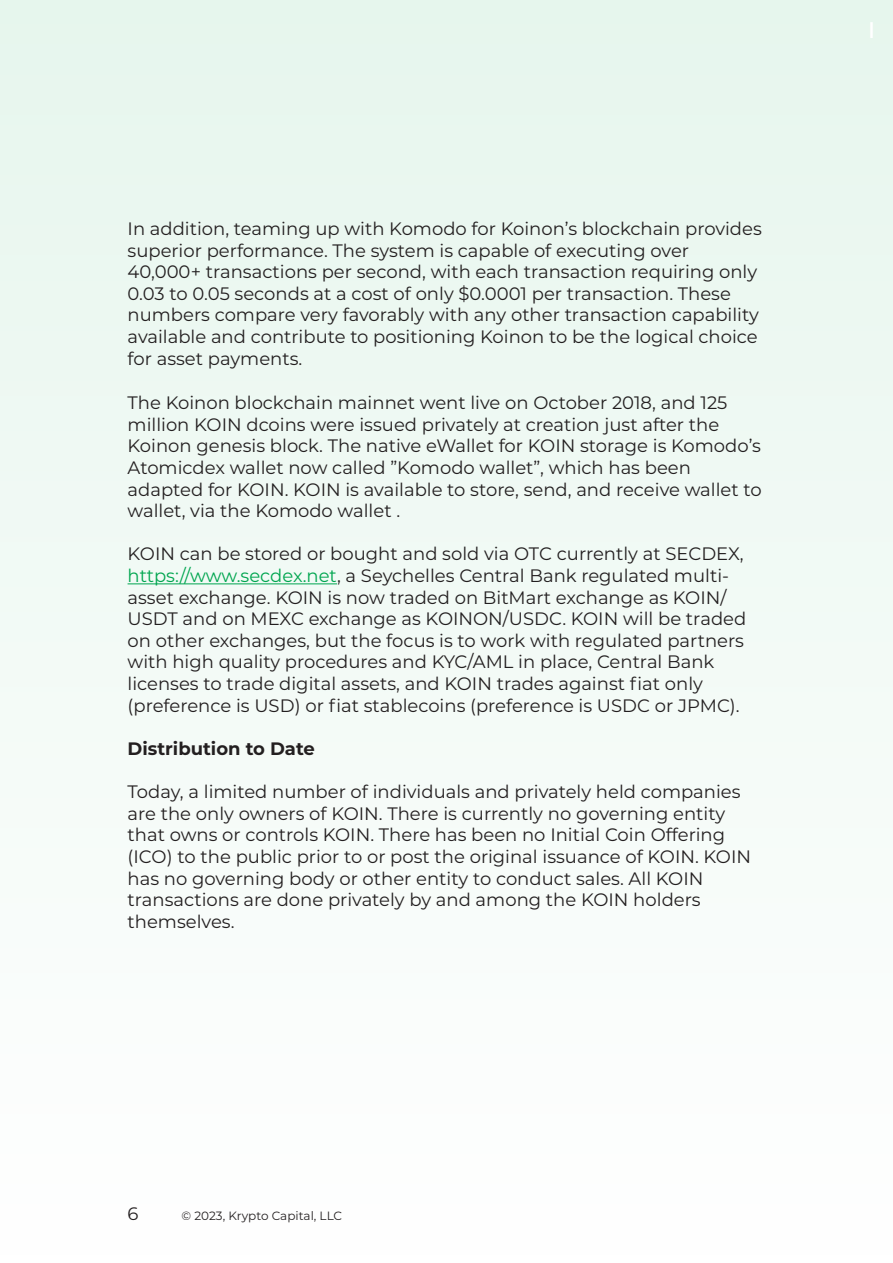
<style>
.page{position:relative;width:893px;height:1263px;background:#f2faf6}
.page>*{position:absolute;margin:0;border:0;box-sizing:border-box;transform-origin:0 0}
.t1{font:22.5px "Alternate Gothic No 2 BT";color:#fff}
.t2{font:18px/21.6px "Montserrat";color:#231f20}
.t3{font:700 18px "Montserrat";color:#231f20}
.t4{font:12px "Montserrat";color:#231f20}
.s1{color:#00a54f}
</style>
<div class="page">
<hr style="left:128px;top:583px;width:209px;height:1px;background:#00a54f">
<p class="t2" style="left:128px;top:217px;width:636px">In addition, teaming up with Komodo for Koinon’s blockchain provides superior performance. The system is capable of executing over 40,000+ transactions per second, with each transaction requiring only 0.03 to 0.05 seconds at a cost of only $0.0001 per transaction. These numbers compare very favorably with any other transaction capability available and contribute to positioning Koinon to be the logical choice for asset payments.</p>
<p class="t2" style="left:128px;top:391px;width:636px">The Koinon blockchain mainnet went live on October 2018, and 125 million KOIN dcoins were issued privately at creation just after the Koinon genesis block. The native eWallet for KOIN storage is Komodo’s Atomicdex wallet now called ”Komodo wallet”, which has been adapted for KOIN. KOIN is available to store, send, and receive wallet to wallet, via the Komodo wallet .</p>
<p class="t2" style="left:128px;top:543px;width:620px">KOIN can be stored or bought and sold via OTC currently at SECDEX, <span class="s1">https://www.secdex.net</span>, a Seychelles Central Bank regulated multi&shy;asset exchange. KOIN is now traded on BitMart exchange as KOIN/ USDT and on MEXC exchange as KOINON/USDC. KOIN will be traded on other exchanges, but the focus is to work with regulated partners with high quality procedures and KYC/AML in place, Central Bank licenses to trade digital assets, and KOIN trades against fiat only (preference is USD) or fiat stablecoins (preference is USDC or JPMC).</p>
<p class="t3" style="left:128px;top:735px;width:189px">Distribution to Date</p>
<p class="t2" style="left:128px;top:780px;width:625px">Today, a limited number of individuals and privately held companies are the only owners of KOIN. There is currently no governing entity that owns or controls KOIN. There has been no Initial Coin Offering (ICO) to the public prior to or post the original issuance of KOIN. KOIN has no governing body or other entity to conduct sales. All KOIN transactions are done privately by and among the KOIN holders themselves.</p>
<p class="t1" style="left:869px;top:18px;width:6px">I</p>
<p class="t2" style="left:128px;top:1202px;width:12px">6</p>
<p class="t4" style="left:182px;top:1208px;width:162px">© 2023, Krypto Capital, LLC</p>
</div>
